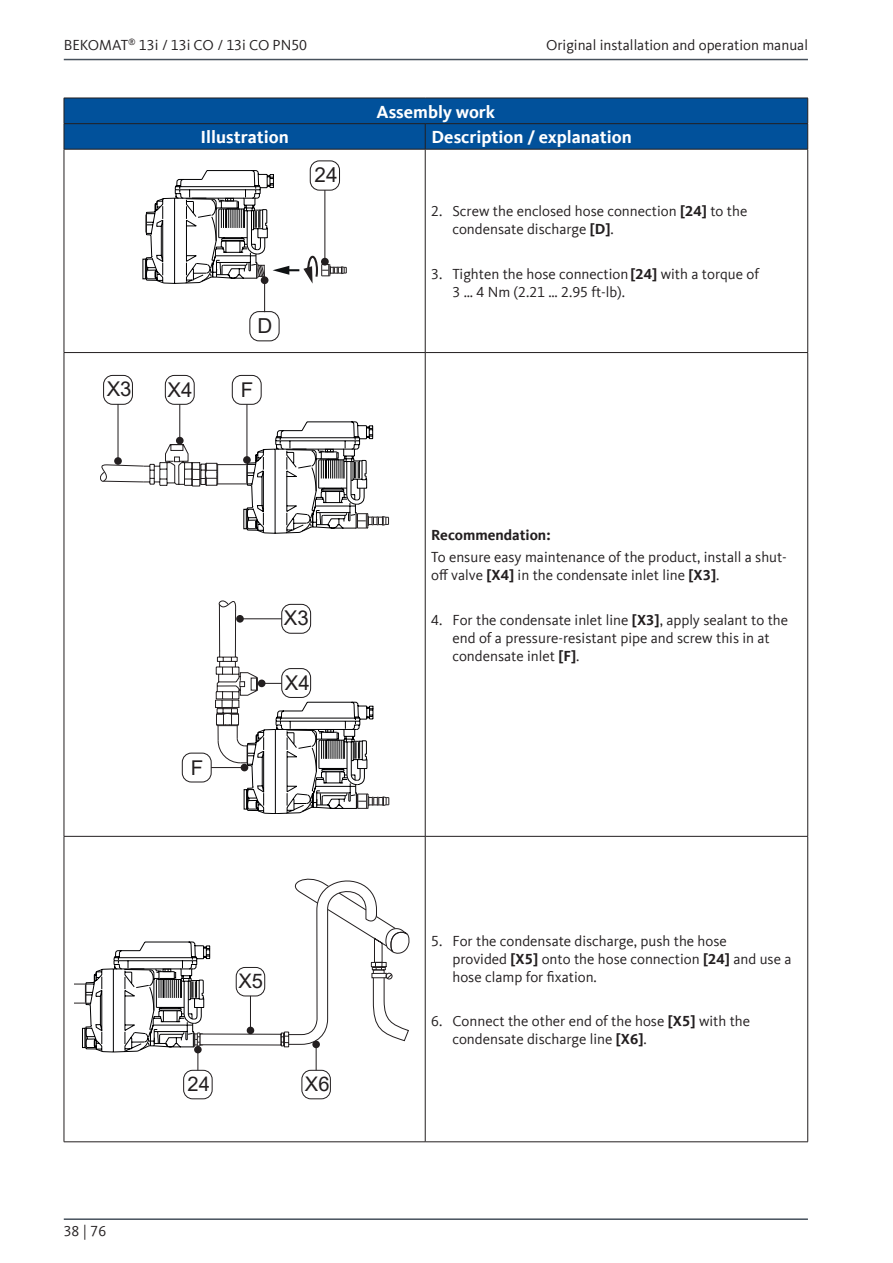
<style>
.page{position:relative;width:893px;height:1263px;background:#fff}
.page>*{position:absolute;margin:0;border:0;box-sizing:border-box;transform-origin:0 0}
.t1{font:20.7px "Arial";color:#231f20}
.t2{font:20.4px "Arial";color:#231f20}
.t3{font:20.1px "Arial";color:#231f20}
.T_-_HEADLINE_MID_WHI{font:700 18px "Kievit Offc Pro";color:#fff}
.T_-_HEADLINE_LEF_WHI{font:700 18px "Kievit Offc Pro";color:#fff}
.T_-_BODY{font:15px/18px "Kievit Offc Pro";color:#231f20}
.T_-_BODY_BOLD{font:700 15px "Kievit Offc Pro";color:#231f20}
.s1{font-weight:700}
</style>
<div class="page">
<hr style="left:64px;top:59px;width:744px;height:1px;background:#47515c">
<hr style="left:64px;top:1218px;width:744px;height:2px;background:#47515c">
<svg style="left:64px;top:98px;width:744px;height:51px;background:#024f96"></svg>
<hr style="left:64px;top:149px;width:361px;height:1px;background:#231f20">
<hr style="left:425px;top:149px;width:383px;height:1px;background:#231f20">
<hr style="left:64px;top:149px;width:1px;height:203px;background:#231f20">
<hr style="left:425px;top:149px;width:1px;height:203px;background:#231f20">
<hr style="left:807px;top:149px;width:1px;height:203px;background:#231f20">
<hr style="left:64px;top:352px;width:361px;height:1px;background:#231f20">
<hr style="left:64px;top:353px;width:1px;height:483px;background:#231f20">
<hr style="left:425px;top:352px;width:383px;height:1px;background:#231f20">
<hr style="left:425px;top:353px;width:1px;height:483px;background:#231f20">
<hr style="left:807px;top:353px;width:1px;height:483px;background:#231f20">
<hr style="left:64px;top:836px;width:361px;height:1px;background:#231f20">
<hr style="left:64px;top:836px;width:1px;height:305px;background:#231f20">
<hr style="left:425px;top:836px;width:383px;height:1px;background:#231f20">
<hr style="left:425px;top:836px;width:1px;height:305px;background:#231f20">
<hr style="left:807px;top:836px;width:1px;height:305px;background:#231f20">
<hr style="left:64px;top:1141px;width:361px;height:1px;background:#231f20">
<hr style="left:425px;top:1141px;width:383px;height:1px;background:#231f20">
<div style="left:310px;top:160px;width:30px;height:31px;border:1px solid #231f20;border-radius:9px"></div>
<div style="left:249px;top:311px;width:31px;height:30px;border:1px solid #231f20;border-radius:9px"></div>
<hr style="left:264px;top:280px;width:1px;height:32px;background:#231f20">
<svg style="left:143px;top:170px;width:204px;height:114px"></svg>
<hr style="left:235px;top:610px;width:1px;height:41px;background:#231f20">
<hr style="left:219px;top:610px;width:1px;height:41px;background:#231f20">
<svg style="left:218px;top:600px;width:18px;height:14px"></svg>
<svg style="left:100px;top:421px;width:289px;height:113px"></svg>
<div style="left:165px;top:375px;width:30px;height:30px;border:1px solid #231f20;border-radius:9px"></div>
<hr style="left:179px;top:404px;width:1px;height:37px;background:#231f20">
<div style="left:176px;top:437px;width:8px;height:7px;background:#231f20;border-radius:50%"></div>
<div style="left:281px;top:604px;width:30px;height:30px;border:1px solid #231f20;border-radius:9px"></div>
<hr style="left:240px;top:618px;width:42px;height:1px;background:#231f20">
<div style="left:236px;top:615px;width:8px;height:8px;background:#231f20;border-radius:50%"></div>
<svg style="left:215px;top:650px;width:174px;height:164px"></svg>
<div style="left:258px;top:679px;width:8px;height:8px;background:#231f20;border-radius:50%"></div>
<div style="left:182px;top:753px;width:30px;height:29px;border:1px solid #231f20;border-radius:9px"></div>
<hr style="left:211px;top:767px;width:34px;height:1px;background:#231f20">
<div style="left:241px;top:764px;width:7px;height:7px;background:#231f20;border-radius:50%"></div>
<div style="left:232px;top:375px;width:30px;height:30px;border:1px solid #231f20;border-radius:9px"></div>
<hr style="left:246px;top:404px;width:1px;height:56px;background:#231f20">
<div style="left:243px;top:456px;width:8px;height:8px;background:#231f20;border-radius:50%"></div>
<div style="left:103px;top:375px;width:30px;height:30px;border:1px solid #231f20;border-radius:9px"></div>
<hr style="left:117px;top:404px;width:2px;height:57px;background:#231f20">
<div style="left:114px;top:457px;width:8px;height:8px;background:#231f20;border-radius:50%"></div>
<div style="left:301px;top:1070px;width:30px;height:29px;border:1px solid #231f20;border-radius:9px"></div>
<div style="left:183px;top:1070px;width:30px;height:29px;border:1px solid #231f20;border-radius:9px"></div>
<svg style="left:75px;top:879px;width:335px;height:191px"></svg>
<div style="left:194px;top:1046px;width:8px;height:7px;background:#231f20;border-radius:50%"></div>
<p class="T_-_BODY" style="left:64px;top:36px;width:245px">BEKOMAT<sup>®</sup> 13i / 13i CO / 13i CO PN50</p>
<p class="T_-_BODY" style="left:546px;top:36px;width:263px">Original installation and operation manual</p>
<p class="T_-_HEADLINE_MID_WHI" style="left:376px;top:101px;width:120px">Assembly work</p>
<p class="T_-_HEADLINE_MID_WHI" style="left:200px;top:126px;width:90px">Illustration</p>
<p class="T_-_HEADLINE_LEF_WHI" style="left:432px;top:126px;width:202px">Description / explanation</p>
<p class="t1" style="left:315px;top:160px;width:24px">24</p>
<p class="t1" style="left:258px;top:311px;width:16px">D</p>
<p class="t2" style="left:107px;top:375px;width:26px">X3</p>
<p class="t2" style="left:241px;top:376px;width:14px">F</p>
<p class="t2" style="left:168px;top:376px;width:26px">X4</p>
<p class="t2" style="left:191px;top:753px;width:14px">F</p>
<p class="t2" style="left:284px;top:604px;width:26px">X3</p>
<p class="t2" style="left:285px;top:669px;width:26px">X4</p>
<p class="t3" style="left:238px;top:967px;width:26px">X5</p>
<p class="T_-_BODY" style="left:64px;top:1222px;width:44px">38 | 76</p>
<p class="t3" style="left:188px;top:1070px;width:24px">24</p>
<p class="t3" style="left:305px;top:1070px;width:26px">X6</p>
<p class="T_-_BODY" style="left:452px;top:202px;width:296px;text-indent:-21px">2. Screw the enclosed hose connection <span class="s1">[24]</span> to the condensate discharge <span class="s1">[D]</span>.</p>
<p class="T_-_BODY" style="left:452px;top:265px;width:308px;text-indent:-21px">3. Tighten the hose connection<span class="s1">[24]</span> with a torque of<br>3 … 4 Nm (2.21 … 2.95 ft‑lb).</p>
<p class="T_-_BODY_BOLD" style="left:431px;top:526px;width:121px">Recommendation:</p>
<p class="T_-_BODY" style="left:431px;top:548px;width:357px">To ensure easy maintenance of the product, install a shut&shy;off valve <span class="s1">[X4]</span> in the condensate inlet line <span class="s1">[X3]</span>.</p>
<p class="T_-_BODY" style="left:452px;top:610px;width:337px;text-indent:-21px">4. For the condensate inlet line <span class="s1">[X3]</span>, apply sealant to the end of a pressure-resistant pipe and screw this in at condensate inlet <span class="s1">[F]</span>.</p>
<p class="T_-_BODY" style="left:452px;top:931px;width:341px;text-indent:-21px">5. For the condensate discharge, push the hose<br>provided <span class="s1">[X5]</span> onto the hose connection <span class="s1">[24]</span> and use a hose clamp for fixation.</p>
<p class="T_-_BODY" style="left:452px;top:1012px;width:299px;text-indent:-21px">6. Connect the other end of the hose <span class="s1">[X5]</span> with the condensate discharge line <span class="s1">[X6]</span>.</p>
</div>
